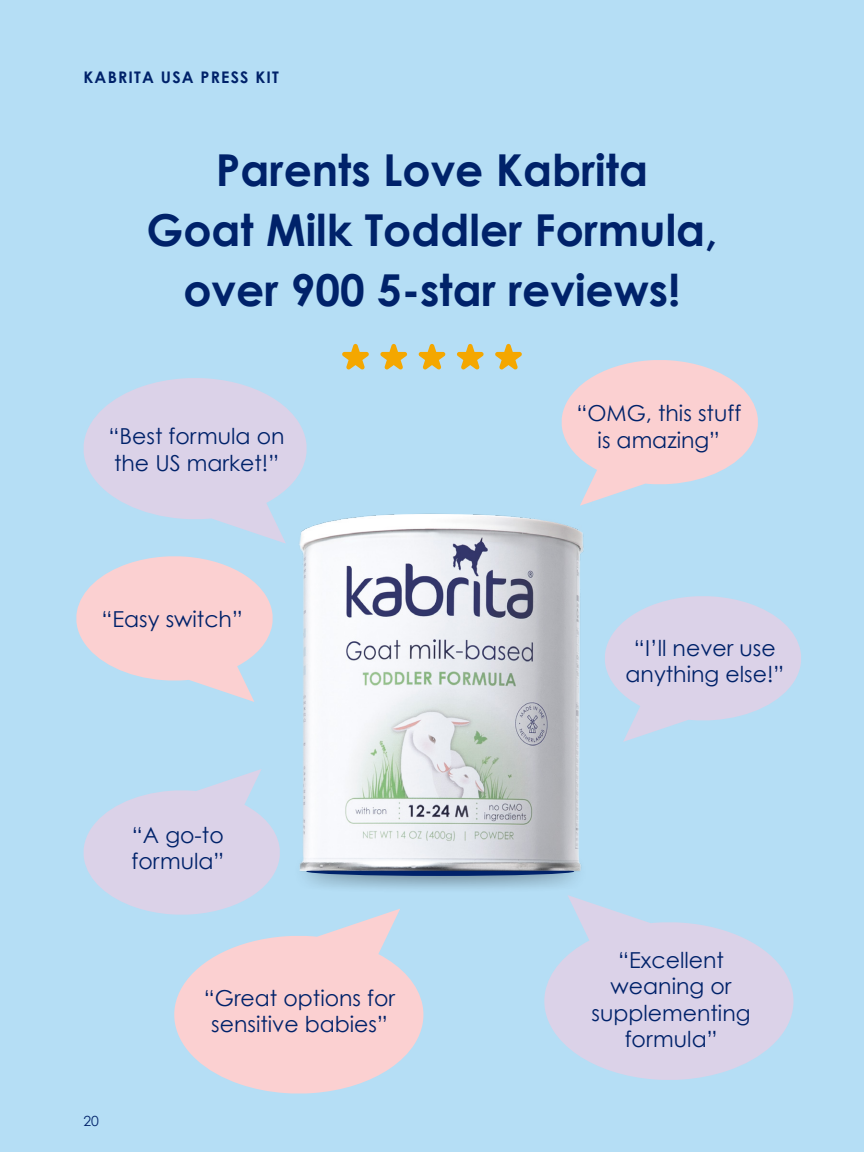
<style>
.page{position:relative;width:864px;height:1152px;background:#b5def5}
.page>*{position:absolute;margin:0;border:0;box-sizing:border-box;transform-origin:0 0}
.t1{font:700 44px/60px "Century Gothic";color:#00226a;text-align:center}
.t2{font:22px/26.4px "Century Gothic";color:#00226a;text-align:center}
.t3{font:700 16px "Century Gothic";letter-spacing:.075em;color:#00226a}
.t4{font:14px "Century Gothic";color:#00226a}
</style>
<div class="page">
<svg style="left:342px;top:344px;width:27px;height:26px"></svg>
<svg style="left:380px;top:344px;width:27px;height:26px"></svg>
<svg style="left:418px;top:344px;width:28px;height:26px"></svg>
<svg style="left:457px;top:344px;width:27px;height:26px"></svg>
<svg style="left:495px;top:344px;width:27px;height:26px"></svg>
<img style="left:299px;top:513px;width:285px;height:376px">
<svg style="left:561px;top:360px;width:197px;height:146px"></svg>
<svg style="left:605px;top:596px;width:196px;height:146px"></svg>
<svg style="left:76px;top:556px;width:197px;height:146px"></svg>
<svg style="left:174px;top:909px;width:250px;height:185px;fill:#fbd0d1"></svg>
<svg style="left:544px;top:895px;width:250px;height:185px;fill:#dbd2e8"></svg>
<svg style="left:83px;top:378px;width:224px;height:166px"></svg>
<svg style="left:83px;top:769px;width:197px;height:146px"></svg>
<p class="t3" style="left:84px;top:67px;width:197px">KABRITA USA PRESS KIT</p>
<h1 class="t1" style="left:146px;top:139px;width:573px">Parents Love Kabrita<br>Goat Milk Toddler Formula, over 900 5-star reviews!</h1>
<p class="t2" style="left:109px;top:423px;width:177px;text-align:left">“Best formula on the US market!”</p>
<p class="t2" style="left:101px;top:606px;width:143px">“Easy switch”</p>
<p class="t2" style="left:132px;top:822px;width:94px;text-align:left">“A go-to formula”</p>
<p class="t4" style="left:84px;top:1113px;width:17px">20</p>
<p class="t2" style="left:204px;top:984px;width:193px">“Great options for sensitive babies”</p>
<p class="t2" style="left:576px;top:400px;width:166px">“OMG, this stuff is amazing”</p>
<p class="t2" style="left:626px;top:634px;width:160px">“I’ll never use anything else!”</p>
<p class="t2" style="left:592px;top:946px;width:161px">“Excellent weaning or supplementing formula”</p>
</div>
